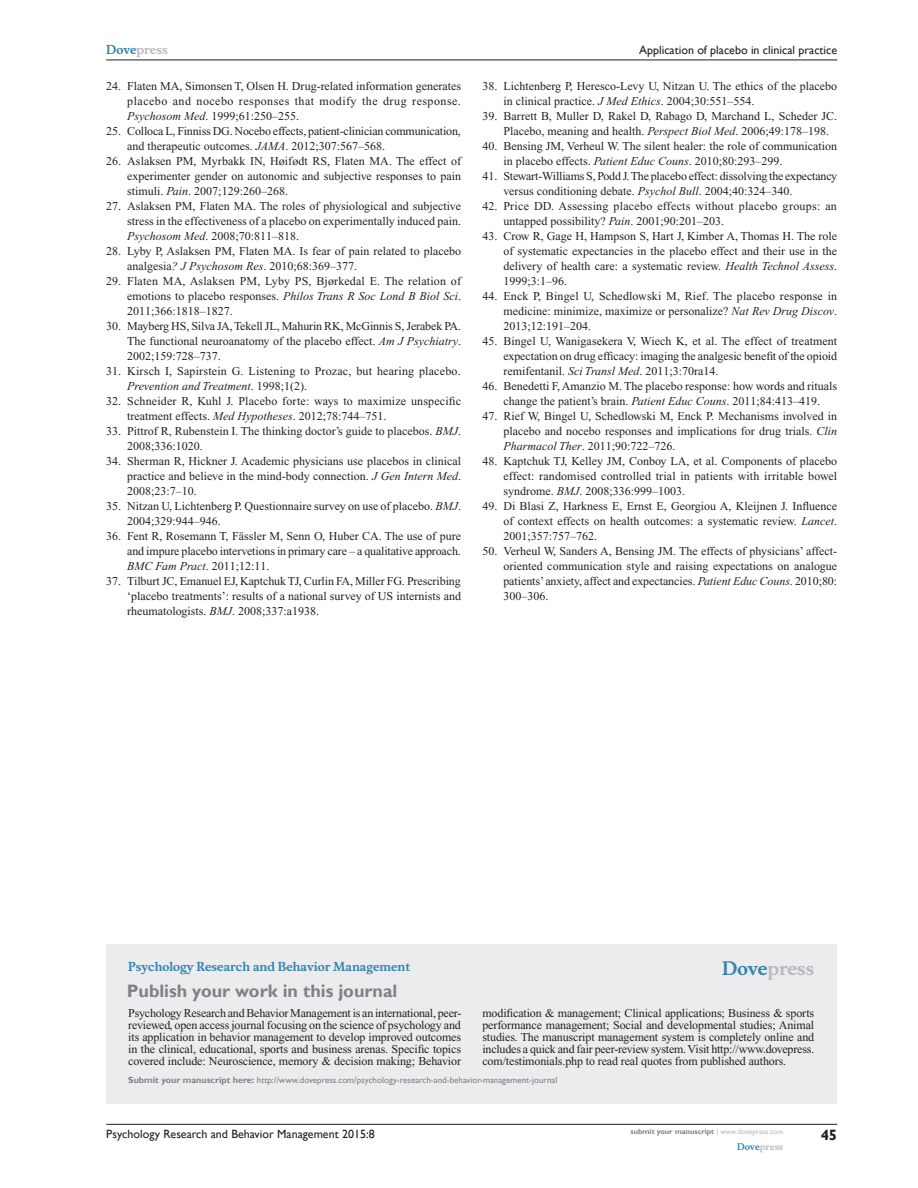
<style>
.page{position:relative;width:918px;height:1188px;background:#fff}
.page>*{position:absolute;margin:0;border:0;box-sizing:border-box;transform-origin:0 0}
.PromBx-H1{font:700 18px "Gill Sans";color:#808285}
.PromBx-Brand{font:700 18px "Musee";color:#b8b9bc}
.t1{font:700 15px "Gill Sans";color:#231f20}
.RefNL2{font:12px/15px "Times New Roman";color:#231f20;text-align:justify}
.PromBx-Tx{font:12px/12px "Times New Roman";letter-spacing:-.01em;color:#231f20;text-align:justify}
.RefNL2-2{font:12px/15px "Times New Roman";letter-spacing:.02em;color:#231f20}
.t2{font:12px "Gill Sans";color:#231f20}
.PromBx-JrnlName{font:700 12px "Musee";color:#3485ae}
.t3{font:700 12px "Musee";color:#b8b9bc}
.PromBx-SubmitMssWebA{font:9px "Gill Sans";color:#808285}
.t4{font:700 9px "Musee";color:#b8b9bc}
.t5{font:700 7.5px "Gill Sans";color:#808285}
.s1{color:#3485ae}
.s2{font-style:italic}
.s3{font-weight:700}
.s4{font-weight:400;color:#b8b9bc}
</style>
<div class="page">
<div style="left:106px;top:944px;width:731px;height:159px;background:#ececee"></div>
<hr style="left:106px;top:1124px;width:731px;height:1px;background:#231f20">
<hr style="left:106px;top:60px;width:731px;height:1px;background:#231f20">
<p class="t3" style="left:106px;top:43px;width:63px"><span class="s1">Dove</span>press</p>
<p class="RefNL2" style="left:127px;top:79px;width:335px;text-indent:-21px">24. Flaten MA, Simonsen T, Olsen H. Drug-related information generates placebo and nocebo responses that modify the drug response.<br><span class="s2">Psychosom Med</span>. 1999;61:250–255.</p>
<p class="RefNL2" style="left:127px;top:124px;width:335px;text-indent:-21px">25. Colloca L, Finniss DG. Nocebo effects, patient-clinician communication, and therapeutic outcomes. <span class="s2">JAMA</span>. 2012;307:567–568.</p>
<p class="RefNL2" style="left:127px;top:154px;width:335px;text-indent:-21px">26. Aslaksen PM, Myrbakk IN, Høifødt RS, Flaten MA. The effect of experimenter gender on autonomic and subjective responses to pain stimuli. <span class="s2">Pain</span>. 2007;129:260–268.</p>
<p class="RefNL2" style="left:127px;top:199px;width:335px;text-indent:-21px">27. Aslaksen PM, Flaten MA. The roles of physiological and subjective stress in the effectiveness of a placebo on experimentally induced pain.<br><span class="s2">Psychosom Med</span>. 2008;70:811–818.</p>
<p class="RefNL2" style="left:127px;top:244px;width:335px;text-indent:-21px">28. Lyby P, Aslaksen PM, Flaten MA. Is fear of pain related to placebo analgesia<span class="s2">? J Psychosom Res</span>. 2010;68:369–377.</p>
<p class="RefNL2" style="left:127px;top:274px;width:335px;text-indent:-21px">29. Flaten MA, Aslaksen PM, Lyby PS, Bjørkedal E. The relation of emotions to placebo responses. <span class="s2">Philos Trans R Soc Lond B Biol Sci</span>.<br>2011;366:1818–1827.</p>
<p class="RefNL2" style="left:127px;top:319px;width:335px;text-indent:-21px">30. Mayberg HS, Silva JA, Tekell JL, Mahurin RK, McGinnis S, Jerabek PA.<br>The functional neuroanatomy of the placebo effect. <span class="s2">Am J Psychiatry</span>.<br>2002;159:728–737.</p>
<p class="RefNL2" style="left:127px;top:364px;width:335px;text-indent:-21px">31. Kirsch I, Sapirstein G. Listening to Prozac, but hearing placebo.<br><span class="s2">Prevention and Treatment</span>. 1998;1(2).</p>
<p class="RefNL2" style="left:127px;top:394px;width:335px;text-indent:-21px">32. Schneider R, Kuhl J. Placebo forte: ways to maximize unspecific treatment effects. <span class="s2">Med Hypotheses</span>. 2012;78:744–751.</p>
<p class="RefNL2" style="left:127px;top:424px;width:335px;text-indent:-21px">33. Pittrof R, Rubenstein I. The thinking doctor’s guide to placebos. <span class="s2">BMJ</span>.<br>2008;336:1020.</p>
<p class="RefNL2" style="left:127px;top:454px;width:335px;text-indent:-21px">34. Sherman R, Hickner J. Academic physicians use placebos in clinical practice and believe in the mind-body connection. <span class="s2">J Gen Intern Med</span>.<br>2008;23:7–10.</p>
<p class="RefNL2" style="left:127px;top:499px;width:335px;text-indent:-21px">35. Nitzan U, Lichtenberg P. Questionnaire survey on use of placebo. <span class="s2">BMJ</span>.<br>2004;329:944–946.</p>
<p class="RefNL2" style="left:127px;top:529px;width:335px;text-indent:-21px">36. Fent R, Rosemann T, Fässler M, Senn O, Huber CA. The use of pure and impure placebo intervetions in primary care – a qualitative approach.<br><span class="s2">BMC Fam Pract</span>. 2011;12:11.</p>
<p class="RefNL2" style="left:127px;top:574px;width:335px;text-indent:-21px">37. Tilburt JC, Emanuel EJ, Kaptchuk TJ, Curlin FA, Miller FG. Prescribing ‘placebo treatments’: results of a national survey of US internists and rheumatologists. <span class="s2">BMJ</span>. 2008;337:a1938.</p>
<p class="t2" style="left:639px;top:43px;width:200px">Application of placebo in clinical practice</p>
<p class="RefNL2" style="left:503px;top:79px;width:335px;text-indent:-21px">38. Lichtenberg P, Heresco-Levy U, Nitzan U. The ethics of the placebo in clinical practice. <span class="s2">J Med Ethics</span>. 2004;30:551–554.</p>
<p class="RefNL2" style="left:503px;top:109px;width:335px;text-indent:-21px">39. Barrett B, Muller D, Rakel D, Rabago D, Marchand L, Scheder JC.<br>Placebo, meaning and health. <span class="s2">Perspect Biol Med</span>. 2006;49:178–198.</p>
<p class="RefNL2" style="left:503px;top:139px;width:335px;text-indent:-21px">40. Bensing JM, Verheul W. The silent healer: the role of communication in placebo effects. <span class="s2">Patient Educ Couns</span>. 2010;80:293–299.</p>
<p class="RefNL2" style="left:503px;top:169px;width:335px;text-indent:-21px">41. Stewart-Williams S, Podd J. The placebo effect: dissolving the expectancy versus conditioning debate. <span class="s2">Psychol Bull</span>. 2004;40:324–340.</p>
<p class="RefNL2-2" style="left:503px;top:199px;width:335px;text-indent:-21px">42. Price DD. Assessing placebo effects without placebo groups: an untapped possibility? <span class="s2">Pain</span>. 2001;90:201–203.</p>
<p class="RefNL2" style="left:503px;top:229px;width:335px;text-indent:-21px">43. Crow R, Gage H, Hampson S, Hart J, Kimber A, Thomas H. The role of systematic expectancies in the placebo effect and their use in the delivery of health care: a systematic review. <span class="s2">Health Technol Assess</span>.<br>1999;3:1–96.</p>
<p class="RefNL2" style="left:503px;top:289px;width:335px;text-indent:-21px">44. Enck P, Bingel U, Schedlowski M, Rief. The placebo response in medicine: minimize, maximize or personalize? <span class="s2">Nat Rev Drug Discov</span>.<br>2013;12:191–204.</p>
<p class="RefNL2" style="left:503px;top:334px;width:335px;text-indent:-21px">45. Bingel U, Wanigasekera V, Wiech K, et al. The effect of treatment expectation on drug efficacy: imaging the analgesic benefit of the opioid remifentanil. <span class="s2">Sci Transl Med</span>. 2011;3:70ra14.</p>
<p class="RefNL2" style="left:482px;top:379px;width:356px;text-align:center">46. Benedetti F, Amanzio M. The placebo response: how words and rituals change the patient’s brain. <span class="s2">Patient Educ Couns</span>. 2011;84:413–419.</p>
<p class="RefNL2" style="left:503px;top:409px;width:335px;text-indent:-21px">47. Rief W, Bingel U, Schedlowski M, Enck P. Mechanisms involved in placebo and nocebo responses and implications for drug trials. <span class="s2">Clin Pharmacol Ther</span>. 2011;90:722–726.</p>
<p class="RefNL2" style="left:503px;top:454px;width:335px;text-indent:-21px">48. Kaptchuk TJ, Kelley JM, Conboy LA, et al. Components of placebo effect: randomised controlled trial in patients with irritable bowel syndrome. <span class="s2">BMJ</span>. 2008;336:999–1003.</p>
<p class="RefNL2" style="left:503px;top:499px;width:335px;text-indent:-21px">49. Di Blasi Z, Harkness E, Ernst E, Georgiou A, Kleijnen J. Influence of context effects on health outcomes: a systematic review. <span class="s2">Lancet</span>.<br>2001;357:757–762.</p>
<p class="RefNL2" style="left:503px;top:544px;width:335px;text-indent:-21px">50. Verheul W, Sanders A, Bensing JM. The effects of physicians’ affect&shy;oriented communication style and raising expectations on analogue patients’ anxiety, affect and expectancies. <span class="s2">Patient Educ Couns</span>. 2010;80:<br>300–306.</p>
<p class="PromBx-JrnlName" style="left:128px;top:959px;width:284px">Psychology Research and Behavior Management</p>
<p class="PromBx-H1" style="left:127px;top:980px;width:272px">Publish your work in this journal</p>
<p class="PromBx-Brand" style="left:722px;top:958px;width:94px"><span class="s1">Dove</span>press</p>
<p class="PromBx-Tx" style="left:128px;top:1007px;width:335px">Psychology Research and Behavior Management is an international, peer&shy;reviewed, open access journal focusing on the science of psychology and its application in behavior management to develop improved outcomes in the clinical, educational, sports and business arenas. Specific topics covered include: Neuroscience, memory &amp; decision making; Behavior</p>
<p class="PromBx-Tx" style="left:482px;top:1007px;width:333px">modification &amp; management; Clinical applications; Business &amp; sports performance management; Social and developmental studies; Animal studies. The manuscript management system is completely online and includes a quick and fair peer-review system. Visit http://www.dovepress. com/testimonials.php to read real quotes from published authors.</p>
<p class="PromBx-SubmitMssWebA" style="left:128px;top:1075px;width:431px"><span class="s3">Submit your manuscript here:</span> http://www.dovepress.com/psychology-research-and-behavior-management-journal</p>
<p class="t2" style="left:106px;top:1127px;width:270px">Psychology Research and Behavior Management 2015:8</p>
<p class="t5" style="left:631px;top:1127px;width:154px">submit your manuscript <span class="s4">| www.dovepress.com</span></p>
<p class="t4" style="left:737px;top:1141px;width:48px"><span class="s1">Dove</span>press</p>
<p class="t1" style="left:821px;top:1126px;width:18px">45</p>
</div>
